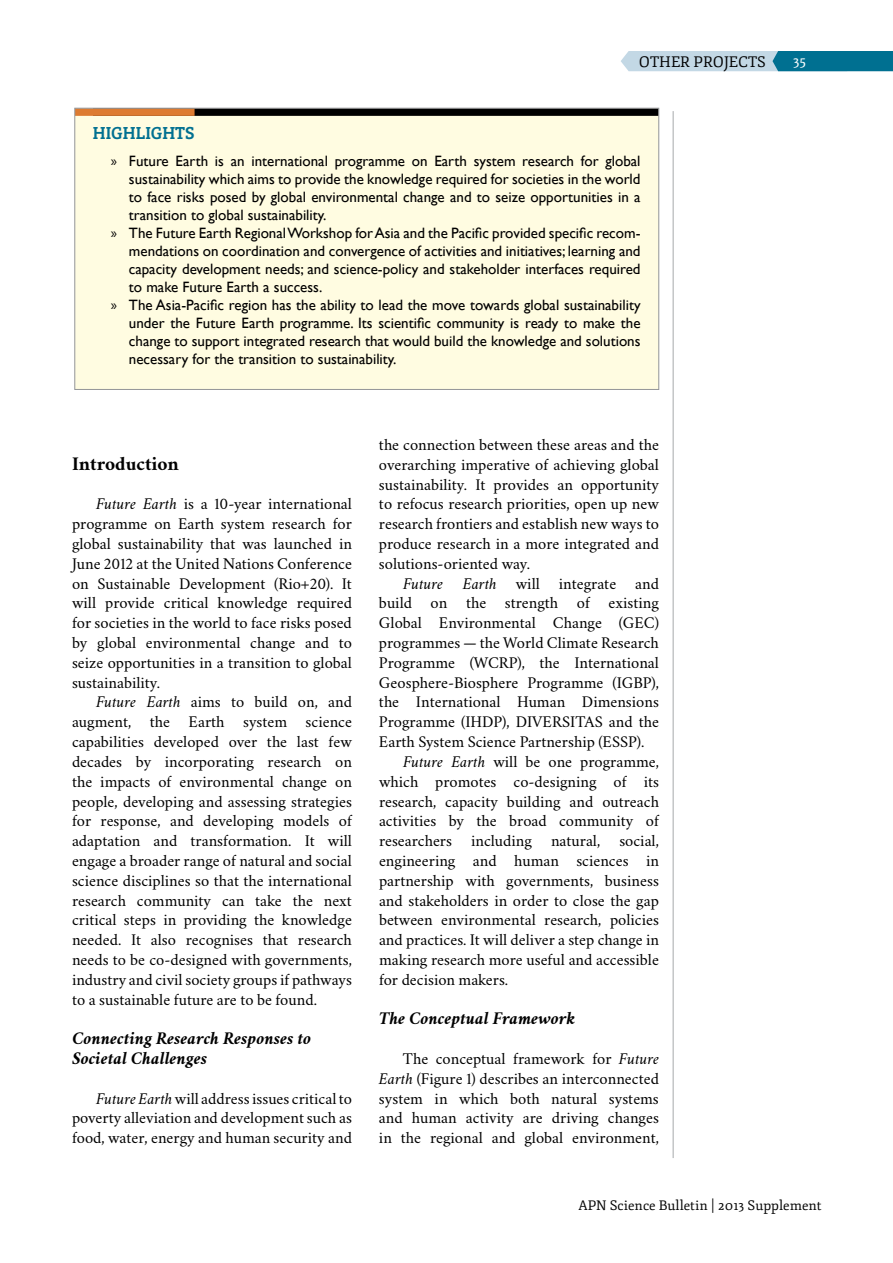
<style>
.page{position:relative;width:893px;height:1263px;background:#fff}
.page>*{position:absolute;margin:0;border:0;box-sizing:border-box;transform-origin:0 0}
.t1{font:700 19.5px "Crimson";color:#000}
.t2{font:italic 700 18px/19.8px "Crimson";color:#000}
.t3{font:18px "Bree Serif";color:#007091}
.t4{font:16.5px/19.8px "Crimson";color:#000;text-align:justify}
.t5{font:15px "Gill Sans";color:#000}
.t6{font:15px "Fjord One";color:#000}
.t7{font:15px "Fjord One";color:#fff}
.t8{font:13.5px "Fjord One";color:#000}
.s1{font-family:"Myriad Pro"}
.s2{font-style:italic}
</style>
<div class="page">
<svg style="left:621px;top:51px;width:272px;height:20px;background:#6fabc0"></svg>
<hr style="left:673px;top:111px;width:1px;height:1047px;background:#a7a9ac">
<div style="left:74px;top:108px;width:585px;height:282px;background:#fffce1"></div>
<p class="t6" style="left:639px;top:53px;width:128px">OTHER Projects</p>
<p class="t7" style="left:793px;top:52px;width:15px">35</p>
<p class="t3" style="left:93px;top:120px;width:102px">Highlights</p>
<p class="t5" style="left:111px;top:152px;width:531px"><span class="s1">»</span> Future Earth is an international programme on Earth system research for global</p>
<p class="t5" style="left:129px;top:170px;width:513px">sustainability which aims to provide the knowledge required for societies in the world</p>
<p class="t5" style="left:129px;top:188px;width:513px">to face risks posed by global environmental change and to seize opportunities in a</p>
<p class="t5" style="left:129px;top:206px;width:199px">transition to global sustainability.</p>
<p class="t5" style="left:111px;top:224px;width:531px"><span class="s1">»</span> The Future Earth Regional Workshop for Asia and the Pacific provided specific recom-</p>
<p class="t5" style="left:129px;top:242px;width:513px">mendations on coordination and convergence of activities and initiatives; learning and</p>
<p class="t5" style="left:129px;top:260px;width:513px">capacity development needs; and science-policy and stakeholder interfaces required</p>
<p class="t5" style="left:129px;top:278px;width:195px">to make Future Earth a success.</p>
<p class="t5" style="left:111px;top:296px;width:531px"><span class="s1">»</span> The Asia-Pacific region has the ability to lead the move towards global sustainability</p>
<p class="t5" style="left:129px;top:314px;width:513px">under the Future Earth programme. Its scientific community is ready to make the</p>
<p class="t5" style="left:129px;top:332px;width:513px">change to support integrated research that would build the knowledge and solutions</p>
<p class="t5" style="left:129px;top:350px;width:269px">necessary for the transition to sustainability.</p>
<p class="t1" style="left:72px;top:449px;width:108px">Introduction</p>
<p class="t4" style="left:72px;top:493px;width:281px;text-indent:24px"><span class="s2">Future Earth</span> is a 10-year international programme on Earth system research for global sustainability that was launched in June 2012 at the United Nations Conference on Sustainable Development (Rio+20). It will provide critical knowledge required for societies in the world to face risks posed by global environmental change and to seize opportunities in a transition to global sustainability.</p>
<p class="t4" style="left:72px;top:691px;width:281px;text-indent:24px"><span class="s2">Future Earth</span> aims to build on, and augment, the Earth system science capabilities developed over the last few decades by incorporating research on the impacts of environmental change on people, developing and assessing strategies for response, and developing models of adaptation and transformation. It will engage a broader range of natural and social science disciplines so that the international research community can take the next critical steps in providing the knowledge needed. It also recognises that research needs to be co-designed with governments, industry and civil society groups if pathways to a sustainable future are to be found.</p>
<p class="t2" style="left:72px;top:1028px;width:241px">Connecting Research Responses to<br>Societal Challenges</p>
<p class="t4" style="left:72px;top:1087px;width:281px;text-indent:24px"><span class="s2">Future Earth</span> will address issues critical to poverty alleviation and development such as food, water, energy and human security and</p>
<p class="t4" style="left:379px;top:434px;width:281px">the connection between these areas and the overarching imperative of achieving global sustainability. It provides an opportunity to refocus research priorities, open up new research frontiers and establish new ways to produce research in a more integrated and solutions-oriented way.</p>
<p class="t4" style="left:403px;top:573px;width:257px"><span class="s2">Future Earth</span> will integrate and</p>
<p class="t4" style="left:379px;top:592px;width:281px">build on the strength of existing</p>
<p class="t4" style="left:379px;top:612px;width:281px">Global Environmental Change (GEC)</p>
<p class="t4" style="left:379px;top:632px;width:281px">programmes — the World Climate Research</p>
<p class="t4" style="left:379px;top:652px;width:281px">Programme (WCRP), the International</p>
<p class="t4" style="left:379px;top:672px;width:281px">Geosphere-Biosphere Programme (IGBP),</p>
<p class="t4" style="left:379px;top:691px;width:281px">the International Human Dimensions</p>
<p class="t4" style="left:379px;top:711px;width:281px">Programme (IHDP), DIVERSITAS and the</p>
<p class="t4" style="left:379px;top:731px;width:267px">Earth System Science Partnership (ESSP).</p>
<p class="t4" style="left:403px;top:751px;width:257px"><span class="s2">Future Earth</span> will be one programme,</p>
<p class="t4" style="left:379px;top:771px;width:281px">which promotes co-designing of its</p>
<p class="t4" style="left:379px;top:790px;width:281px">research, capacity building and outreach</p>
<p class="t4" style="left:379px;top:810px;width:281px">activities by the broad community of</p>
<p class="t4" style="left:379px;top:830px;width:281px">researchers including natural, social,</p>
<p class="t4" style="left:379px;top:850px;width:281px">engineering and human sciences in</p>
<p class="t4" style="left:379px;top:870px;width:281px">partnership with governments, business</p>
<p class="t4" style="left:379px;top:889px;width:281px">and stakeholders in order to close the gap</p>
<p class="t4" style="left:379px;top:909px;width:281px">between environmental research, policies</p>
<p class="t4" style="left:379px;top:929px;width:281px">and practices. It will deliver a step change in</p>
<p class="t4" style="left:379px;top:949px;width:281px">making research more useful and accessible</p>
<p class="t4" style="left:379px;top:969px;width:131px">for decision makers.</p>
<p class="t2" style="left:379px;top:1008px;width:198px">The Conceptual Framework</p>
<p class="t4" style="left:379px;top:1048px;width:281px;text-indent:24px">The conceptual framework for <span class="s2">Future Earth</span> (Figure 1) describes an interconnected system in which both natural systems and human activity are driving changes in the regional and global environment,</p>
<p class="t8" style="left:578px;top:1198px;width:245px">APN Science Bulletin | 2013 Supplement</p>
</div>
